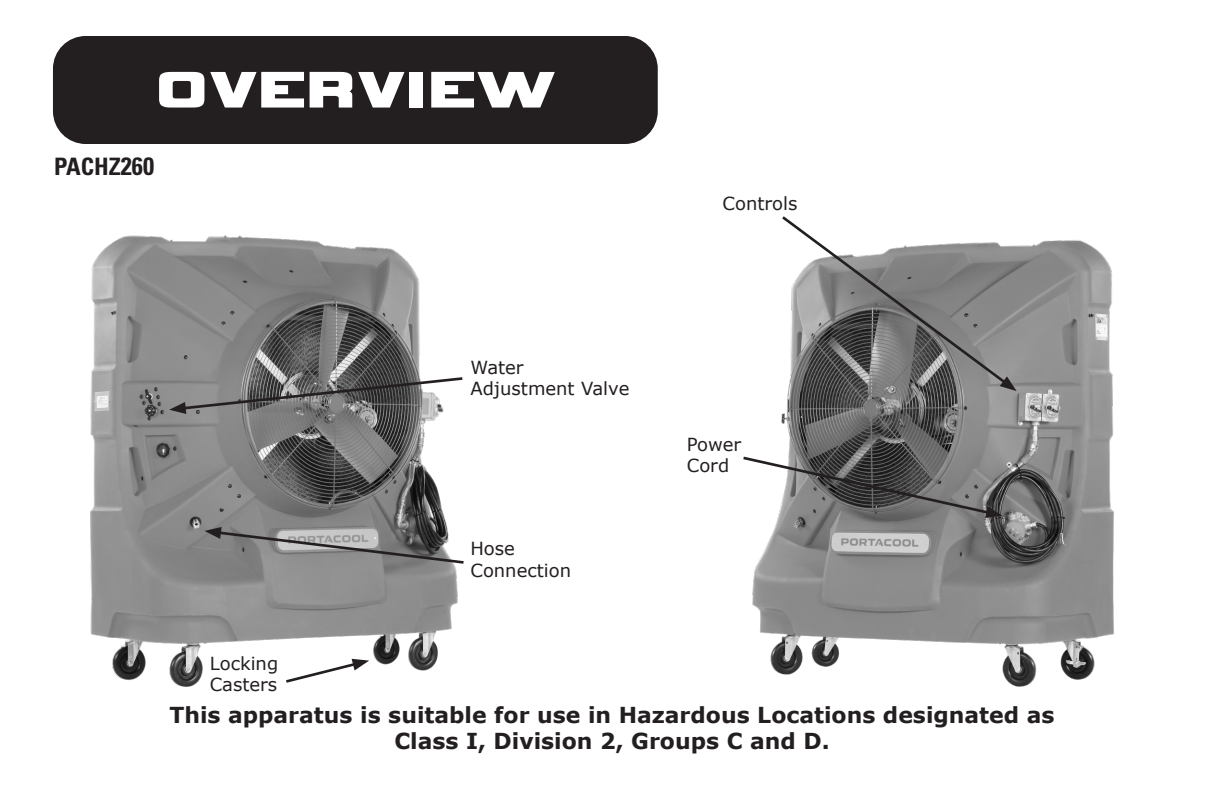
<style>
.page{position:relative;width:1224px;height:792px;background:#fff}
.page>*{position:absolute;margin:0;border:0;box-sizing:border-box;transform-origin:0 0}
.t1{font:72px "Vipnagorgialla";letter-spacing:.05em;color:#fff}
.t2{font:700 condensed 24px "Univers";color:#231f20}
.t3{font:700 22px "Verdana";color:#231f20}
.t4{font:18px "Verdana";color:#231f20}
.s1{font-size:25px}
</style>
<div class="page">
<div style="left:53px;top:36px;width:605px;height:108px;background:#231f20;border-radius:33px"></div>
<img style="left:752px;top:240px;width:362px;height:447px">
<img style="left:90px;top:235px;width:368px;height:452px">
<svg style="left:779px;top:216px;width:232px;height:172px"></svg>
<svg style="left:1000px;top:376px;width:17px;height:15px"></svg>
<svg style="left:743px;top:455px;width:259px;height:63px;background:#7c7c7c"></svg>
<svg style="left:169px;top:376px;width:294px;height:38px;background:#7c7c7c"></svg>
<svg style="left:204px;top:527px;width:260px;height:38px;background:#878787"></svg>
<svg style="left:283px;top:659px;width:86px;height:26px"></svg>
<p class="t1" style="left:157px;top:58px;width:399px">OVERVIEW</p>
<p class="t2" style="left:54px;top:152px;width:102px">PACHZ<span class="s1">260</span></p>
<p class="t4" style="left:723px;top:191px;width:76px">Controls</p>
<p class="t4" style="left:210px;top:651px;width:70px">Locking</p>
<p class="t4" style="left:210px;top:673px;width:69px">Casters</p>
<p class="t4" style="left:470px;top:355px;width:55px">Water</p>
<p class="t4" style="left:470px;top:376px;width:161px">Adjustment Valve</p>
<p class="t4" style="left:470px;top:536px;width:46px">Hose</p>
<p class="t4" style="left:470px;top:558px;width:102px">Connection</p>
<p class="t4" style="left:687px;top:432px;width:56px">Power</p>
<p class="t4" style="left:687px;top:454px;width:44px">Cord</p>
<p class="t3" style="left:169px;top:699px;width:887px">This apparatus is suitable for use in Hazardous Locations designated as</p>
<p class="t3" style="left:394px;top:726px;width:437px">Class I, Division 2, Groups C and D.</p>
</div>
